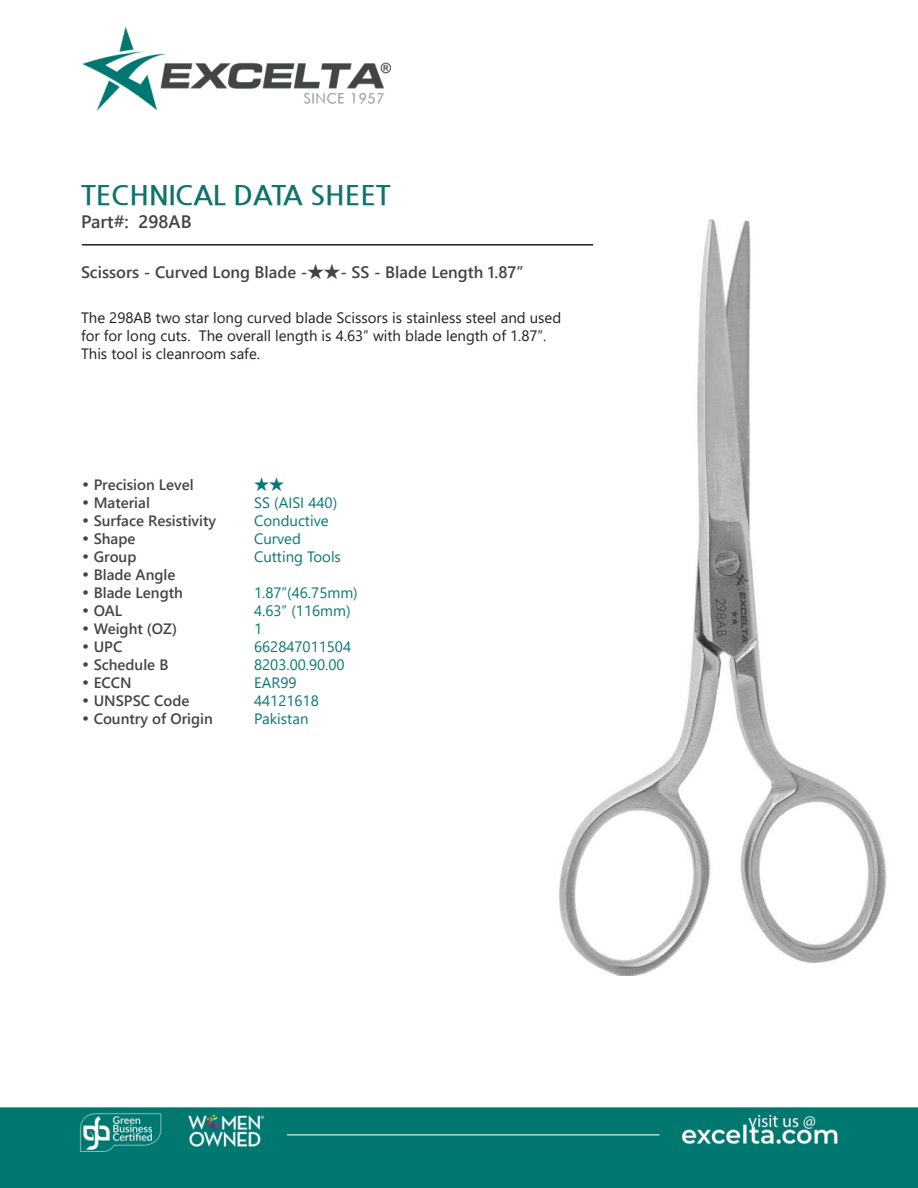
<style>
.page{position:relative;width:918px;height:1188px;background:#fff}
.page>*{position:absolute;margin:0;border:0;box-sizing:border-box;transform-origin:0 0}
.t1{font:700 27px "Nanum Gothic";color:#0d746d}
.t2{font:700 18px "Yu Gothic UI";color:#424546}
.t3{font:700 16.5px "Yu Gothic UI";color:#424546}
.t4{font:15px/18px "Yu Gothic UI";color:#221f1f}
.t5{font:700 15px "Yu Gothic UI";color:#424546}
.t6{font:15px "Yu Gothic UI";color:#087875}
.s1{font-family:"Century Gothic";font-weight:400}
</style>
<div class="page">
<img style="left:0;top:26px;width:918px;height:1162px">
<img style="left:560px;top:220px;width:329px;height:756px">
<hr style="left:82px;top:244px;width:511px;height:2px;background:#221f1f">
<h1 class="t1" style="left:81px;top:179px;width:311px">TECHNICAL DATA SHEET</h1>
<p class="t2" style="left:81px;top:215px;width:112px">Part#: 298AB</p>
<p class="t3" style="left:81px;top:262px;width:444px">Scissors - Curved Long Blade -★★- SS - Blade Length 1.87”</p>
<p class="t4" style="left:81px;top:306px;width:482px">The 298AB two star long curved blade Scissors is stainless steel and used for for long cuts. The overall length is 4.63” with blade length of 1.87”.<br>This tool is cleanroom safe.</p>
<p class="t5" style="left:81px;top:479px;width:114px"><span class="s1">•</span> Precision Level</p>
<p class="t6" style="left:254px;top:471px;width:31px">★★</p>
<p class="t5" style="left:81px;top:497px;width:70px"><span class="s1">•</span> Material</p>
<p class="t6" style="left:254px;top:489px;width:85px">SS (AISI 440)</p>
<p class="t5" style="left:81px;top:515px;width:137px"><span class="s1">•</span> Surface Resistivity</p>
<p class="t6" style="left:254px;top:512px;width:76px">Conductive</p>
<p class="t5" style="left:81px;top:533px;width:56px"><span class="s1">•</span> Shape</p>
<p class="t6" style="left:254px;top:530px;width:48px">Curved</p>
<p class="t5" style="left:81px;top:551px;width:57px"><span class="s1">•</span> Group</p>
<p class="t6" style="left:254px;top:543px;width:88px">Cutting Tools</p>
<p class="t5" style="left:81px;top:569px;width:96px"><span class="s1">•</span> Blade Angle</p>
<p class="t5" style="left:81px;top:587px;width:103px"><span class="s1">•</span> Blade Length</p>
<p class="t6" style="left:254px;top:579px;width:105px">1.87”(46.75mm)</p>
<p class="t5" style="left:81px;top:605px;width:43px"><span class="s1">•</span> OAL</p>
<p class="t6" style="left:254px;top:597px;width:98px">4.63” (116mm)</p>
<p class="t5" style="left:81px;top:623px;width:98px"><span class="s1">•</span> Weight (OZ)</p>
<p class="t6" style="left:254px;top:620px;width:10px">1</p>
<p class="t5" style="left:81px;top:641px;width:43px"><span class="s1">•</span> UPC</p>
<p class="t6" style="left:254px;top:633px;width:99px">662847011504</p>
<p class="t5" style="left:81px;top:659px;width:89px"><span class="s1">•</span> Schedule B</p>
<p class="t6" style="left:254px;top:651px;width:92px">8203.00.90.00</p>
<p class="t5" style="left:81px;top:677px;width:52px"><span class="s1">•</span> ECCN</p>
<p class="t6" style="left:254px;top:669px;width:44px">EAR99</p>
<p class="t5" style="left:81px;top:695px;width:110px"><span class="s1">•</span> UNSPSC Code</p>
<p class="t6" style="left:254px;top:687px;width:66px">44121618</p>
<p class="t5" style="left:81px;top:713px;width:133px"><span class="s1">•</span> Country of Origin</p>
<p class="t6" style="left:254px;top:705px;width:56px">Pakistan</p>
</div>
